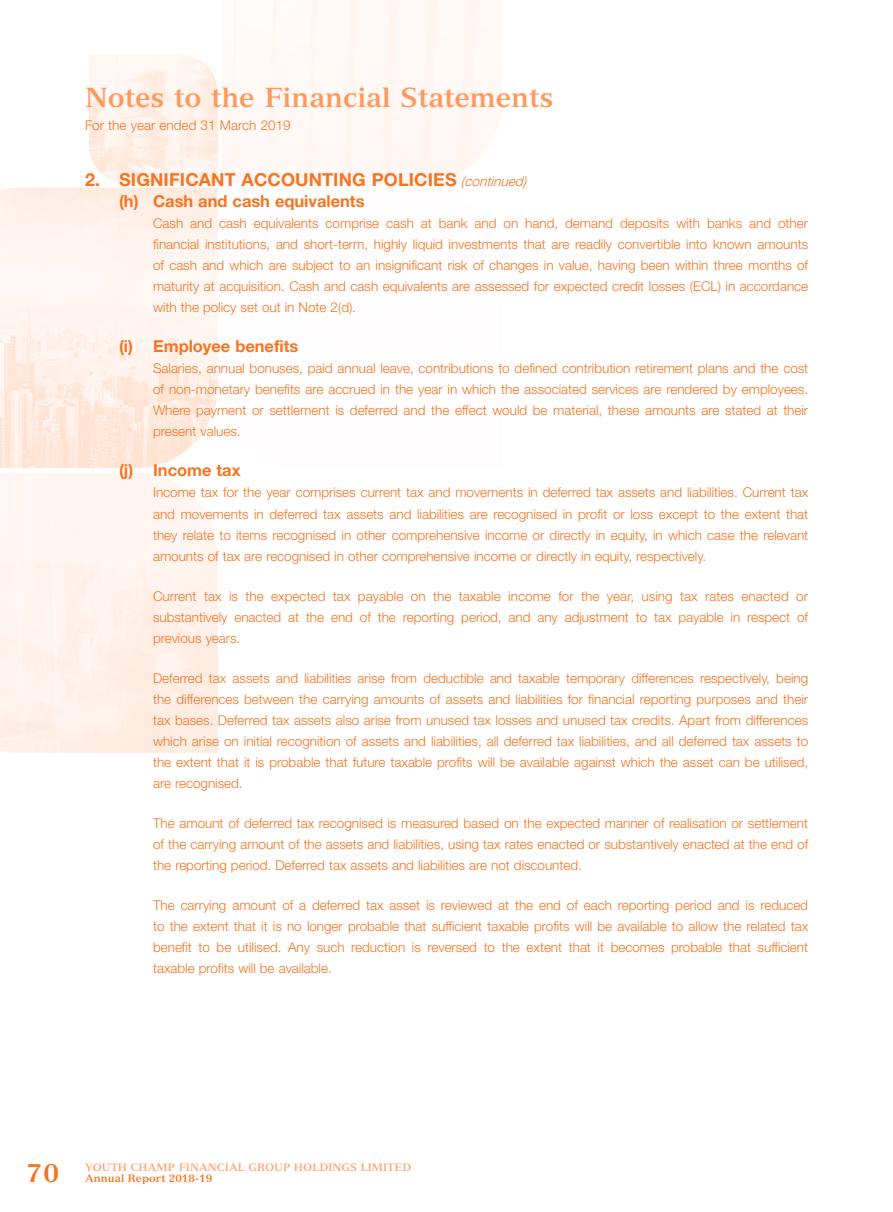
<style>
.page{position:relative;width:893px;height:1212px;background:#fff}
.page>*{position:absolute;margin:0;border:0;box-sizing:border-box;transform-origin:0 0}
.t1{font:700 27px "Versailles LT Std";letter-spacing:-.005em;color:#ff985d}
.t2{font:700 25.5px "Versailles LT Std";color:#f57523}
.t3{font:700 18px "Helvetica Neue LT Std";letter-spacing:.01em;color:#f57523}
.t4{font:700 16.5px "Helvetica Neue LT Std";color:#f57523}
.t5{font:300 13.5px/21px "Helvetica Neue LT Std";color:#f57523;text-align:justify}
.t6{font:700 10.5px "Versailles LT Std";letter-spacing:.005em;color:#ffa572}
.t7{font:700 10.5px "Versailles LT Std";letter-spacing:.005em;color:#f57523}
.s1{font-weight:300;font-style:italic;font-size:13.5px}
</style>
<div class="page">
<img style="left:0;top:0;width:502px;height:753px">
<h1 class="t1" style="left:85px;top:81px;width:470px">Notes to the Financial Statements</h1>
<p class="t5" style="left:85px;top:114px;width:207px">For the year ended 31 March 2019</p>
<h3 class="t3" style="left:85px;top:169px;width:443px">2. SIGNIFICANT ACCOUNTING POLICIES <span class="s1">(continued)</span></h3>
<p class="t4" style="left:119px;top:191px;width:247px">(h) Cash and cash equivalents</p>
<p class="t5" style="left:153px;top:213px;width:657px">Cash and cash equivalents comprise cash at bank and on hand, demand deposits with banks and other financial institutions, and short-term, highly liquid investments that are readily convertible into known amounts of cash and which are subject to an insignificant risk of changes in value, having been within three months of maturity at acquisition. Cash and cash equivalents are assessed for expected credit losses (ECL) in accordance with the policy set out in Note 2(d).</p>
<p class="t4" style="left:119px;top:336px;width:181px">(i) Employee benefits</p>
<p class="t5" style="left:153px;top:358px;width:657px">Salaries, annual bonuses, paid annual leave, contributions to defined contribution retirement plans and the cost of non-monetary benefits are accrued in the year in which the associated services are rendered by employees.<br>Where payment or settlement is deferred and the effect would be material, these amounts are stated at their present values.</p>
<p class="t4" style="left:119px;top:460px;width:123px">(j) Income tax</p>
<p class="t5" style="left:153px;top:482px;width:657px">Income tax for the year comprises current tax and movements in deferred tax assets and liabilities. Current tax and movements in deferred tax assets and liabilities are recognised in profit or loss except to the extent that they relate to items recognised in other comprehensive income or directly in equity, in which case the relevant amounts of tax are recognised in other comprehensive income or directly in equity, respectively.</p>
<p class="t5" style="left:153px;top:585px;width:656px">Current tax is the expected tax payable on the taxable income for the year, using tax rates enacted or substantively enacted at the end of the reporting period, and any adjustment to tax payable in respect of previous years.</p>
<p class="t5" style="left:153px;top:667px;width:657px">Deferred tax assets and liabilities arise from deductible and taxable temporary differences respectively, being the differences between the carrying amounts of assets and liabilities for financial reporting purposes and their tax bases. Deferred tax assets also arise from unused tax losses and unused tax credits. Apart from differences which arise on initial recognition of assets and liabilities, all deferred tax liabilities, and all deferred tax assets to the extent that it is probable that future taxable profits will be available against which the asset can be utilised, are recognised.</p>
<p class="t5" style="left:153px;top:812px;width:657px">The amount of deferred tax recognised is measured based on the expected manner of realisation or settlement of the carrying amount of the assets and liabilities, using tax rates enacted or substantively enacted at the end of the reporting period. Deferred tax assets and liabilities are not discounted.</p>
<p class="t5" style="left:153px;top:894px;width:657px">The carrying amount of a deferred tax asset is reviewed at the end of each reporting period and is reduced to the extent that it is no longer probable that sufficient taxable profits will be available to allow the related tax benefit to be utilised. Any such reduction is reversed to the extent that it becomes probable that sufficient taxable profits will be available.</p>
<h2 class="t2" style="left:27px;top:1157px;width:34px">70</h2>
<p class="t6" style="left:85px;top:1161px;width:328px">YOUTH CHAMP FINANCIAL GROUP HOLDINGS LIMITED</p>
<p class="t7" style="left:85px;top:1171px;width:129px">Annual Report 2018-19</p>
</div>
